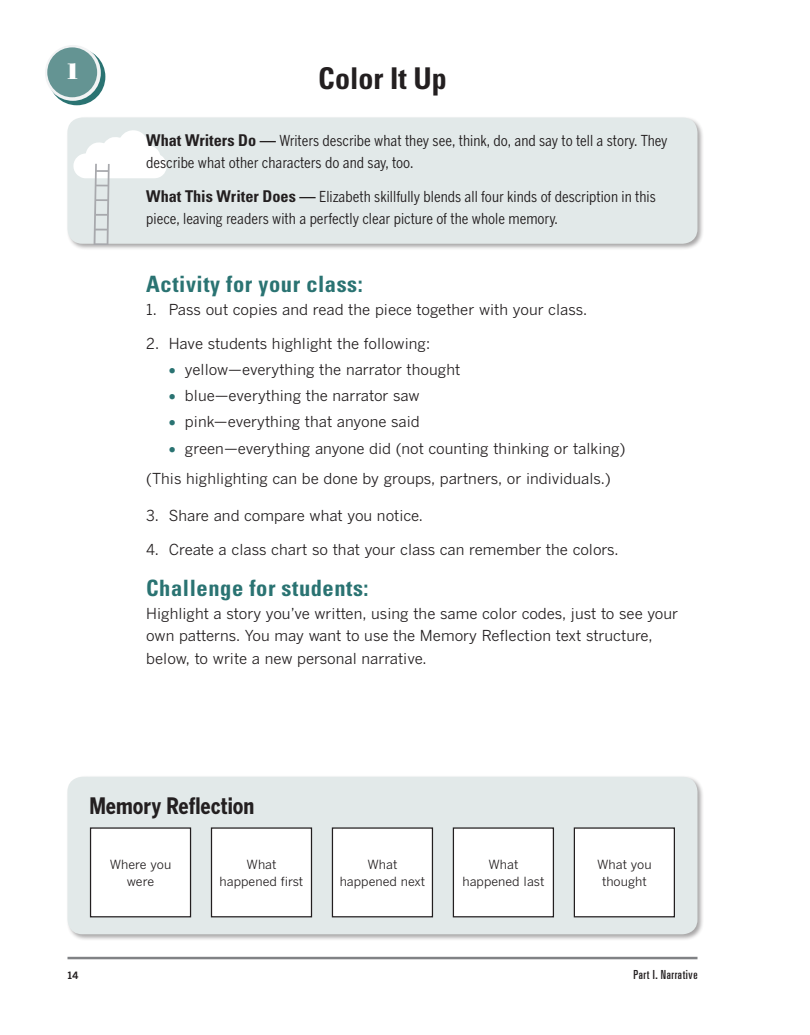
<style>
.page{position:relative;width:810px;height:1035px;background:#fff}
.page>*{position:absolute;margin:0;border:0;box-sizing:border-box;transform-origin:0 0}
.t1{font:700 condensed 30px "Univers LT Std";color:#231f20}
.t2{font:700 condensed 22.5px "Univers LT Std";letter-spacing:.025em;color:#2a7372}
.t3{font:700 22.5px "Benton Gothic Cond";color:#231f20}
.t4{font:22.5px "Poster Bodoni BT";color:#fff}
.t5{font:15px/22.5px "Benton Gothic";color:#231f20}
.t6{font:15px/22.5px "Benton Gothic Cond";color:#231f20}
.t7{font:12.5px/17.5px "Benton Gothic";color:#231f20;text-align:center}
.t8{font:ultra-condensed 12.5px "Univers LT Std";letter-spacing:.05em;color:#231f20}
.t9{font:700 10px "Benton Gothic";color:#231f20}
.s1{font-family:"Univers LT Std";font-weight:700;font-stretch:condensed;font-size:16.25px}
.s2{color:#2a7372}
</style>
<div class="page">
<div style="left:66px;top:116px;width:639px;height:135px;background:#231f20;opacity:.4"></div>
<div style="left:68px;top:118px;width:630px;height:126px;background:#e2e9e9;border-radius:15px"></div>
<div style="left:66px;top:775px;width:639px;height:166px;background:#231f20;opacity:.4"></div>
<div style="left:68px;top:777px;width:630px;height:157px;background:#e2e9e9;border-radius:15px"></div>
<div style="left:91px;top:828px;width:100px;height:89px;background:#fff"></div>
<div style="left:90px;top:827px;width:101px;height:90px;border:1px solid #231f20"></div>
<div style="left:211px;top:828px;width:100px;height:89px;background:#fff"></div>
<div style="left:211px;top:827px;width:101px;height:90px;border:1px solid #231f20"></div>
<div style="left:332px;top:828px;width:100px;height:89px;background:#fff"></div>
<div style="left:332px;top:827px;width:101px;height:90px;border:1px solid #231f20"></div>
<div style="left:453px;top:828px;width:100px;height:89px;background:#fff"></div>
<div style="left:453px;top:827px;width:101px;height:90px;border:1px solid #231f20"></div>
<div style="left:574px;top:828px;width:100px;height:89px;background:#fff"></div>
<div style="left:574px;top:827px;width:101px;height:90px;border:1px solid #231f20"></div>
<svg style="left:73px;top:130px;width:94px;height:115px"></svg>
<div style="left:48px;top:48px;width:57px;height:57px;background:#2a7372;border-radius:50%"></div>
<svg style="left:45px;top:45px;width:56px;height:56px"></svg>
<div style="left:47px;top:47px;width:50px;height:50px;background:#649493;border-radius:50%"></div>
<hr style="left:68px;top:957px;width:630px;height:2px;background:#808285">
<p class="t4" style="left:65px;top:57px;width:16px">1</p>
<p class="t1" style="left:318px;top:60px;width:130px">Color It Up</p>
<p class="t6" style="left:146px;top:129px;width:523px"><span class="s1">What Writers Do —</span> Writers describe what they see, think, do, and say to tell a story. They describe what other characters do and say, too.</p>
<p class="t6" style="left:146px;top:185px;width:511px"><span class="s1">What This Writer Does —</span> Elizabeth skillfully blends all four kinds of description in this piece, leaving readers with a perfectly clear picture of the whole memory.</p>
<p class="t2" style="left:146px;top:270px;width:218px">Activity for your class:</p>
<p class="t5" style="left:146px;top:298px;width:443px">1. Pass out copies and read the piece together with your class.</p>
<p class="t5" style="left:146px;top:332px;width:285px">2. Have students highlight the following:</p>
<p class="t5" style="left:169px;top:358px;width:293px"><span class="s2">•</span> yellow—everything the narrator thought</p>
<p class="t5" style="left:169px;top:384px;width:253px"><span class="s2">•</span> blue—everything the narrator saw</p>
<p class="t5" style="left:169px;top:410px;width:253px"><span class="s2">•</span> pink—everything that anyone said</p>
<p class="t5" style="left:146px;top:433px;width:481px;line-height:30px;text-indent:22px"><span class="s2">•</span> green—everything anyone did (not counting thinking or talking) (This highlighting can be done by groups, partners, or individuals.)</p>
<p class="t5" style="left:146px;top:504px;width:278px">3. Share and compare what you notice.</p>
<p class="t5" style="left:146px;top:538px;width:474px">4. Create a class chart so that your class can remember the colors.</p>
<p class="t2" style="left:146px;top:574px;width:224px">Challenge for students:</p>
<p class="t5" style="left:146px;top:602px;width:533px">Highlight a story you’ve written, using the same color codes, just to see your own patterns. You may want to use the Memory Reflection text structure, below, to write a new personal narrative.</p>
<p class="t3" style="left:89px;top:792px;width:167px">Memory Reflection</p>
<p class="t7" style="left:110px;top:855px;width:63px">Where you were</p>
<p class="t7" style="left:220px;top:855px;width:85px">What happened first</p>
<p class="t7" style="left:340px;top:855px;width:87px">What happened next</p>
<p class="t7" style="left:462px;top:855px;width:83px">What happened last</p>
<p class="t7" style="left:597px;top:855px;width:56px">What you thought</p>
<p class="t9" style="left:68px;top:969px;width:12px">14</p>
<p class="t8" style="left:634px;top:967px;width:65px">Part I. Narrative</p>
</div>
